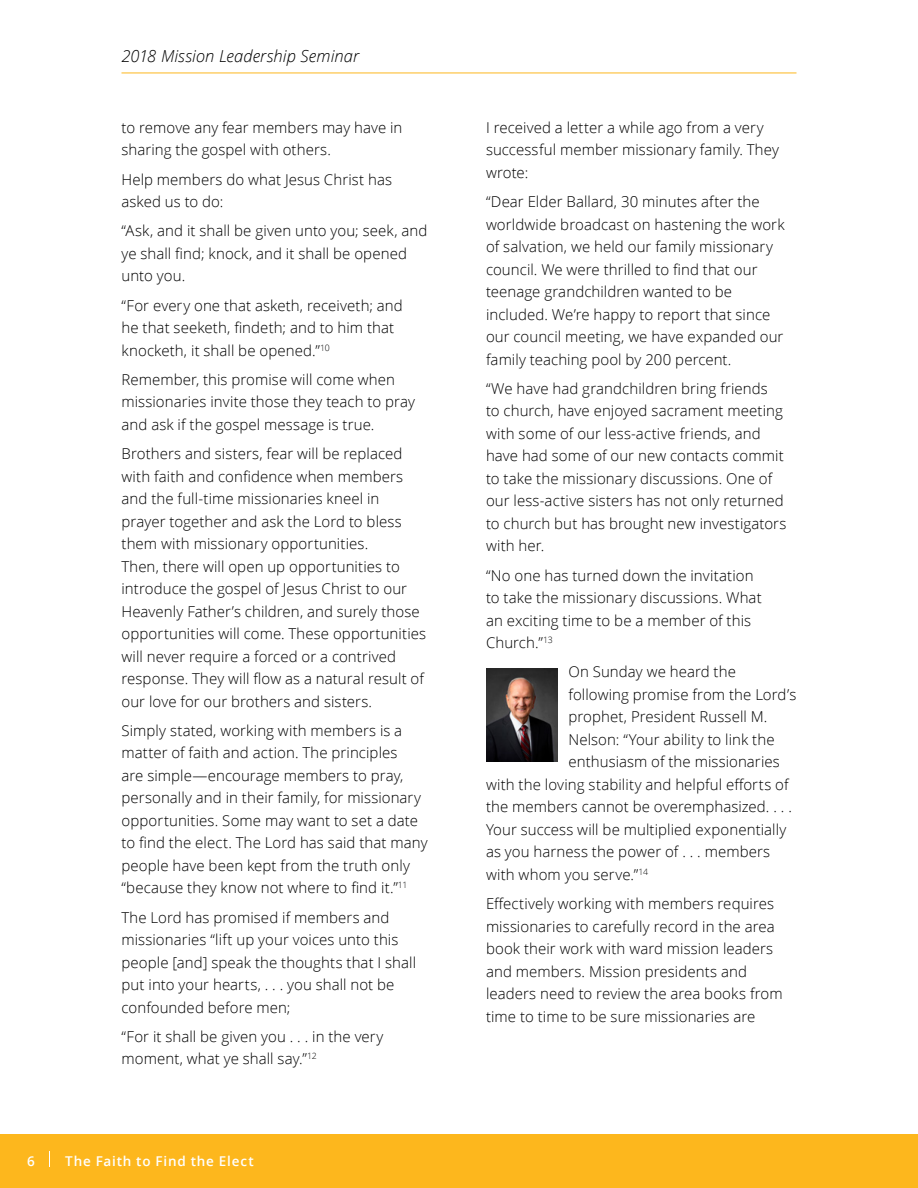
<style>
.page{position:relative;width:918px;height:1188px;background:#fff}
.page>*{position:absolute;margin:0;border:0;box-sizing:border-box;transform-origin:0 0}
.t1{font:italic 300 16.5px "Zoramlds Lat";letter-spacing:.005em;color:#000}
.p1{font:300 15px/22.5px "Zoramlds Lat";letter-spacing:.005em;color:#000}
.ANCHOR{font:300 15px/22.5px "Zoramlds Lat";letter-spacing:.005em;color:#000}
.t2{font:600 13.5px "Zoramlds Lat";letter-spacing:.06em;color:#fff}
</style>
<div class="page">
<div style="left:0;top:1134px;width:918px;height:54px;background:#fdb71d"></div>
<hr style="left:122px;top:73px;width:674px;height:1px;background:#fdb71d">
<img style="left:486px;top:668px;width:72px;height:93px">
<p class="t1" style="left:122px;top:44px;width:239px">2018 Mission Leadership Seminar</p>
<p class="p1" style="left:122px;top:116px;width:282px">to remove any fear members may have in sharing the gospel with others.</p>
<p class="p1" style="left:122px;top:168px;width:272px">Help members do what Jesus Christ has asked us to do:</p>
<p class="p1" style="left:122px;top:220px;width:307px">“Ask, and it shall be given unto you; seek, and ye shall find; knock, and it shall be opened unto you.</p>
<p class="p1" style="left:122px;top:294px;width:283px">“For every one that asketh, receiveth; and he that seeketh, findeth; and to him that knocketh, it shall be opened.”<sup>10</sup></p>
<p class="p1" style="left:122px;top:368px;width:295px">Remember, this promise will come when missionaries invite those they teach to pray and ask if the gospel message is true.</p>
<p class="p1" style="left:122px;top:443px;width:306px">Brothers and sisters, fear will be replaced with faith and confidence when members and the full-time missionaries kneel in prayer together and ask the Lord to bless them with missionary opportunities.<br>Then, there will open up opportunities to introduce the gospel of Jesus Christ to our Heavenly Father’s children, and surely those opportunities will come. These opportunities will never require a forced or a contrived response. They will flow as a natural result of our love for our brothers and sisters.</p>
<p class="p1" style="left:122px;top:719px;width:308px">Simply stated, working with members is a matter of faith and action. The principles<br>are simple—encourage members to pray, personally and in their family, for missionary opportunities. Some may want to set a date to find the elect. The Lord has said that many people have been kept from the truth only “because they know not where to find it.”<sup>11</sup></p>
<p class="p1" style="left:122px;top:906px;width:296px">The Lord has promised if members and missionaries “lift up your voices unto this people [and] speak the thoughts that I shall put into your hearts, . . . you shall not be confounded before men;</p>
<p class="p1" style="left:122px;top:1025px;width:264px">“For it shall be given you . . . in the very moment, what ye shall say.”<sup>12</sup></p>
<p class="t2" style="left:27px;top:1151px;width:9px">6</p>
<p class="t2" style="left:65px;top:1151px;width:190px">The Faith to Find the Elect</p>
<p class="p1" style="left:486px;top:116px;width:295px">I received a letter a while ago from a very successful member missionary family. They wrote:</p>
<p class="p1" style="left:486px;top:191px;width:300px">“Dear Elder Ballard, 30 minutes after the worldwide broadcast on hastening the work of salvation, we held our family missionary council. We were thrilled to find that our teenage grandchildren wanted to be included. We’re happy to report that since our council meeting, we have expanded our family teaching pool by 200 percent.</p>
<p class="p1" style="left:486px;top:377px;width:302px">“We have had grandchildren bring friends<br>to church, have enjoyed sacrament meeting with some of our less-active friends, and have had some of our new contacts commit to take the missionary discussions. One of our less-active sisters has not only returned to church but has brought new investigators with her.</p>
<p class="p1" style="left:486px;top:564px;width:277px">“No one has turned down the invitation to take the missionary discussions. What an exciting time to be a member of this<br>Church.”<sup>13</sup></p>
<p class="p1" style="left:568px;top:661px;width:169px">On Sunday we heard the</p>
<p class="p1" style="left:568px;top:683px;width:229px">following promise from the Lord’s</p>
<p class="p1" style="left:568px;top:706px;width:200px">prophet, President Russell M.</p>
<p class="p1" style="left:568px;top:728px;width:208px">Nelson: “Your ability to link the</p>
<p class="p1" style="left:568px;top:751px;width:213px">enthusiasm of the missionaries</p>
<p class="p1" style="left:486px;top:773px;width:304px">with the loving stability and helpful efforts of</p>
<p class="p1" style="left:486px;top:796px;width:307px">the members cannot be overemphasized. . . .</p>
<p class="p1" style="left:486px;top:818px;width:302px">Your success will be multiplied exponentially</p>
<p class="p1" style="left:486px;top:841px;width:286px">as you harness the power of . . . members</p>
<p class="p1" style="left:486px;top:863px;width:164px">with whom you serve.”<sup>14</sup></p>
<p class="ANCHOR" style="left:486px;top:893px;width:298px">Effectively working with members requires missionaries to carefully record in the area book their work with ward mission leaders and members. Mission presidents and leaders need to review the area books from time to time to be sure missionaries are</p>
</div>
